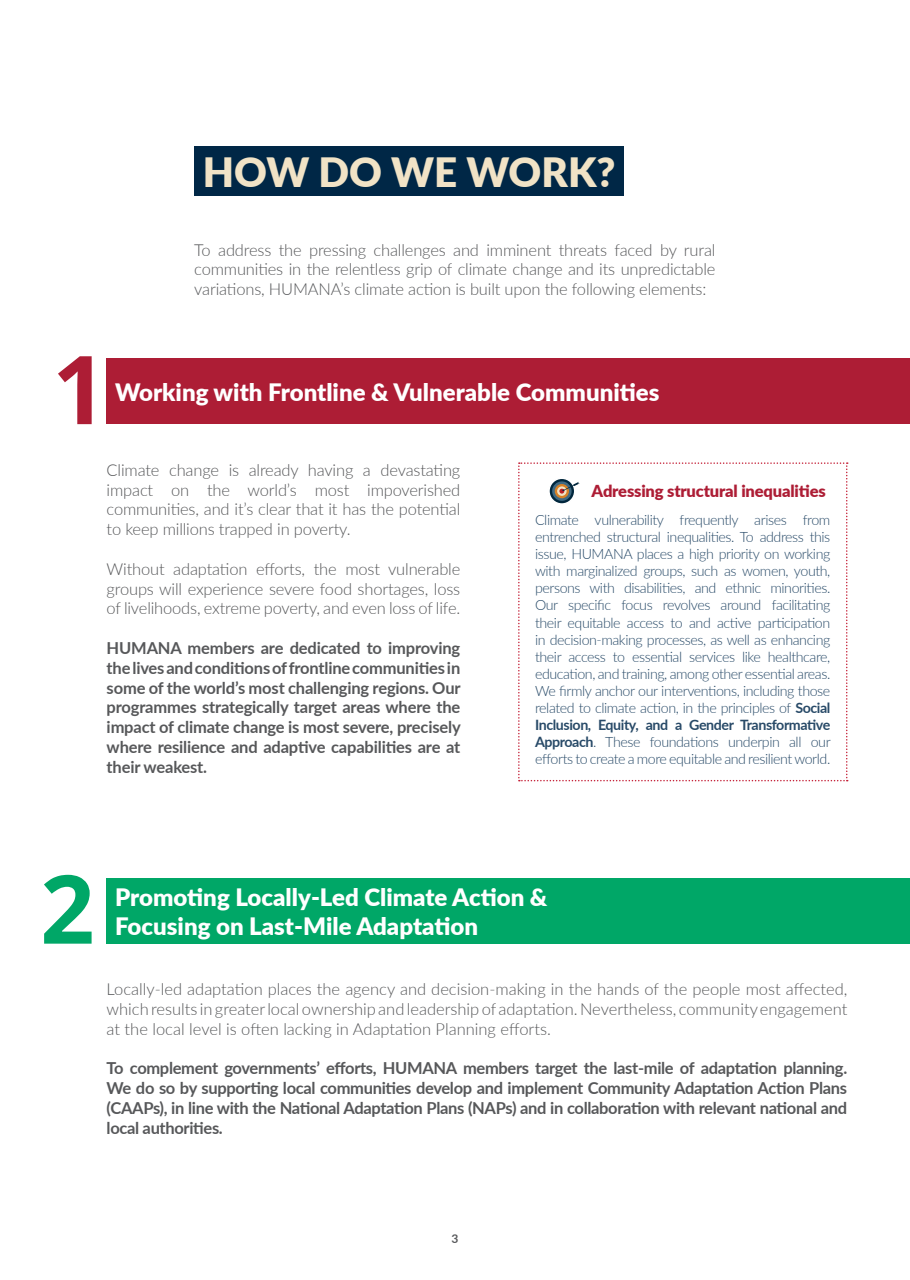
<style>
.page{position:relative;width:910px;height:1280px;background:#fff}
.page>*{position:absolute;margin:0;border:0;box-sizing:border-box;transform-origin:0 0}
.t1{font:700 95.1px "Open Sans";color:#ad1d35}
.t2{font:700 95.1px "Open Sans";color:#00a767}
.t3{font:900 40.35px "Lato";color:#f1e3c6}
.t4{font:900 24px "Lato";color:#fff}
.t5{font:300 16.5px/19.8px "Lato";letter-spacing:-.01em;color:#57585a;text-align:justify}
.t6{font:700 16.5px/19.8px "Lato";letter-spacing:-.02em;color:#57585a;text-align:justify}
.t7{font:900 16.5px "Lato";letter-spacing:-.01em;color:#ad1d35}
.t8{font:300 14.25px/17.1px "Lato";letter-spacing:-.03em;color:#284a68;text-align:justify}
.t9{font:700 12px "Lato";color:#57585a}
.s1{font-weight:700}
</style>
<div class="page">
<div style="left:107px;top:358px;width:803px;height:66px;background:#ad1d35"></div>
<svg style="left:518px;top:462px;width:330px;height:319px"></svg>
<div style="left:107px;top:878px;width:803px;height:66px;background:#00a767"></div>
<div style="left:194px;top:146px;width:430px;height:50px;background:#002746"></div>
<h2 class="t3" style="left:203px;top:142px;width:414px">HOW DO WE WORK?</h2>
<p class="t5" style="left:194px;top:239px;width:523px">To address the pressing challenges and imminent threats faced by rural communities in the relentless grip of climate change and its unpredictable variations, HUMANA’s climate action is built upon the following elements:</p>
<h1 class="t1" style="left:52px;top:322px;width:56px">1</h1>
<h3 class="t4" style="left:115px;top:374px;width:546px">Working with Frontline &amp; Vulnerable Communities</h3>
<p class="t5" style="left:107px;top:459px;width:355px">Climate change is already having a devastating impact on the world’s most impoverished communities, and it’s clear that it has the potential to keep millions trapped in poverty.</p>
<p class="t5" style="left:107px;top:558px;width:355px">Without adaptation efforts, the most vulnerable groups will experience severe food shortages, loss of livelihoods, extreme poverty, and even loss of life.</p>
<p class="t6" style="left:107px;top:637px;width:356px">HUMANA members are dedicated to improving the lives and conditions of frontline communities in some of the world’s most challenging regions. Our programmes strategically target areas where the impact of climate change is most severe, precisely where resilience and adaptive capabilities are at their weakest.</p>
<p class="t7" style="left:592px;top:478px;width:236px">Adressing structural inequalities</p>
<p class="t8" style="left:535px;top:511px;width:297px">Climate vulnerability frequently arises from entrenched structural inequalities. To address this issue, HUMANA places a high priority on working with marginalized groups, such as women, youth, persons with disabilities, and ethnic minorities.<br>Our specific focus revolves around facilitating their equitable access to and active participation in decision-making processes, as well as enhancing their access to essential services like healthcare, education, and training, among other essential areas.<br>We firmly anchor our interventions, including those related to climate action, in the principles of <span class="s1">Social Inclusion, Equity, and a Gender Transformative Approach</span>. These foundations underpin all our efforts to create a more equitable and resilient world.</p>
<h1 class="t2" style="left:40px;top:842px;width:56px">2</h1>
<h3 class="t4" style="left:115px;top:879px;width:434px">Promoting Locally-Led Climate Action &amp;</h3>
<h3 class="t4" style="left:115px;top:908px;width:364px">Focusing on Last-Mile Adaptation</h3>
<p class="t5" style="left:107px;top:979px;width:742px">Locally-led adaptation places the agency and decision-making in the hands of the people most affected, which results in greater local ownership and leadership of adaptation. Nevertheless, community engagement at the local level is often lacking in Adaptation Planning efforts.</p>
<p class="t6" style="left:107px;top:1058px;width:742px">To complement governments’ efforts, HUMANA members target the last-mile of adaptation planning.<br>We do so by supporting local communities develop and implement Community Adaptation Action Plans (CAAPs), in line with the National Adaptation Plans (NAPs) and in collaboration with relevant national and local authorities.</p>
<p class="t9" style="left:451px;top:1230px;width:8px">3</p>
</div>
